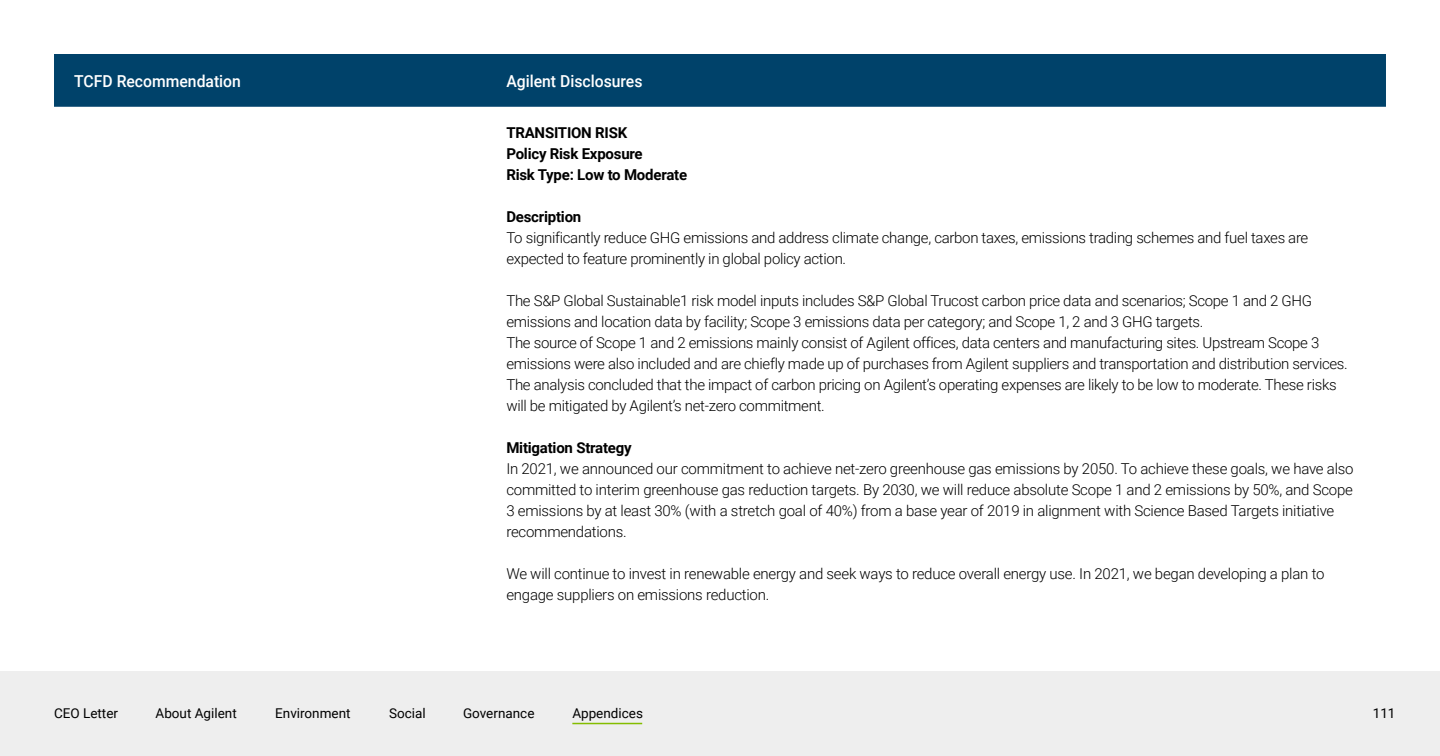
<style>
.page{position:relative;width:1440px;height:756px;background:#fff}
.page>*{position:absolute;margin:0;border:0;box-sizing:border-box;transform-origin:0 0}
.t1{font:500 16.5px "Roboto";color:#fff;scale:.95 1}
.t2{font:300 15px/21px "Roboto";letter-spacing:-.02em;color:#000}
.t3{font:700 15px/21px "Roboto";letter-spacing:-.015em;color:#000}
.t4{font:13.5px "Roboto";color:#000}
</style>
<div class="page">
<div style="left:54px;top:54px;width:1332px;height:53px;background:#00426a"></div>
<div style="left:0;top:671px;width:1440px;height:85px;background:#eee"></div>
<hr style="left:572px;top:723px;width:70px;height:1px;background:#84bd00">
<p class="t1" style="left:74px;top:69px;width:177px">TCFD Recommendation</p>
<p class="t1" style="left:506px;top:69px;width:145px">Agilent Disclosures</p>
<p class="t3" style="left:506px;top:122px;width:182px">TRANSITION RISK<br>Policy Risk Exposure<br>Risk Type: Low to Moderate</p>
<p class="t3" style="left:506px;top:206px;width:76px">Description</p>
<p class="t2" style="left:506px;top:227px;width:803px">To significantly reduce GHG emissions and address climate change, carbon taxes, emissions trading schemes and fuel taxes are expected to feature prominently in global policy action.</p>
<p class="t2" style="left:506px;top:290px;width:843px">The S&amp;P Global Sustainable1 risk model inputs includes S&amp;P Global Trucost carbon price data and scenarios; Scope 1 and 2 GHG emissions and location data by facility; Scope 3 emissions data per category; and Scope 1, 2 and 3 GHG targets.<br>The source of Scope 1 and 2 emissions mainly consist of Agilent offices, data centers and manufacturing sites. Upstream Scope 3 emissions were also included and are chiefly made up of purchases from Agilent suppliers and transportation and distribution services.<br>The analysis concluded that the impact of carbon pricing on Agilent’s operating expenses are likely to be low to moderate. These risks will be mitigated by Agilent’s net-zero commitment.</p>
<p class="t3" style="left:506px;top:437px;width:127px">Mitigation Strategy</p>
<p class="t2" style="left:506px;top:458px;width:849px">In 2021, we announced our commitment to achieve net-zero greenhouse gas emissions by 2050. To achieve these goals, we have also committed to interim greenhouse gas reduction targets. By 2030, we will reduce absolute Scope 1 and 2 emissions by 50%, and Scope 3 emissions by at least 30% (with a stretch goal of 40%) from a base year of 2019 in alignment with Science Based Targets initiative recommendations.</p>
<p class="t2" style="left:506px;top:563px;width:819px">We will continue to invest in renewable energy and seek ways to reduce overall energy use. In 2021, we began developing a plan to engage suppliers on emissions reduction.</p>
<p class="t4" style="left:54px;top:703px;width:66px">CEO Letter</p>
<p class="t4" style="left:156px;top:703px;width:83px">About Agilent</p>
<p class="t4" style="left:275px;top:703px;width:77px">Environment</p>
<p class="t4" style="left:389px;top:703px;width:38px">Social</p>
<p class="t4" style="left:463px;top:703px;width:73px">Governance</p>
<p class="t4" style="left:572px;top:703px;width:72px">Appendices</p>
<p class="t4" style="left:1372px;top:703px;width:24px">111</p>
</div>
